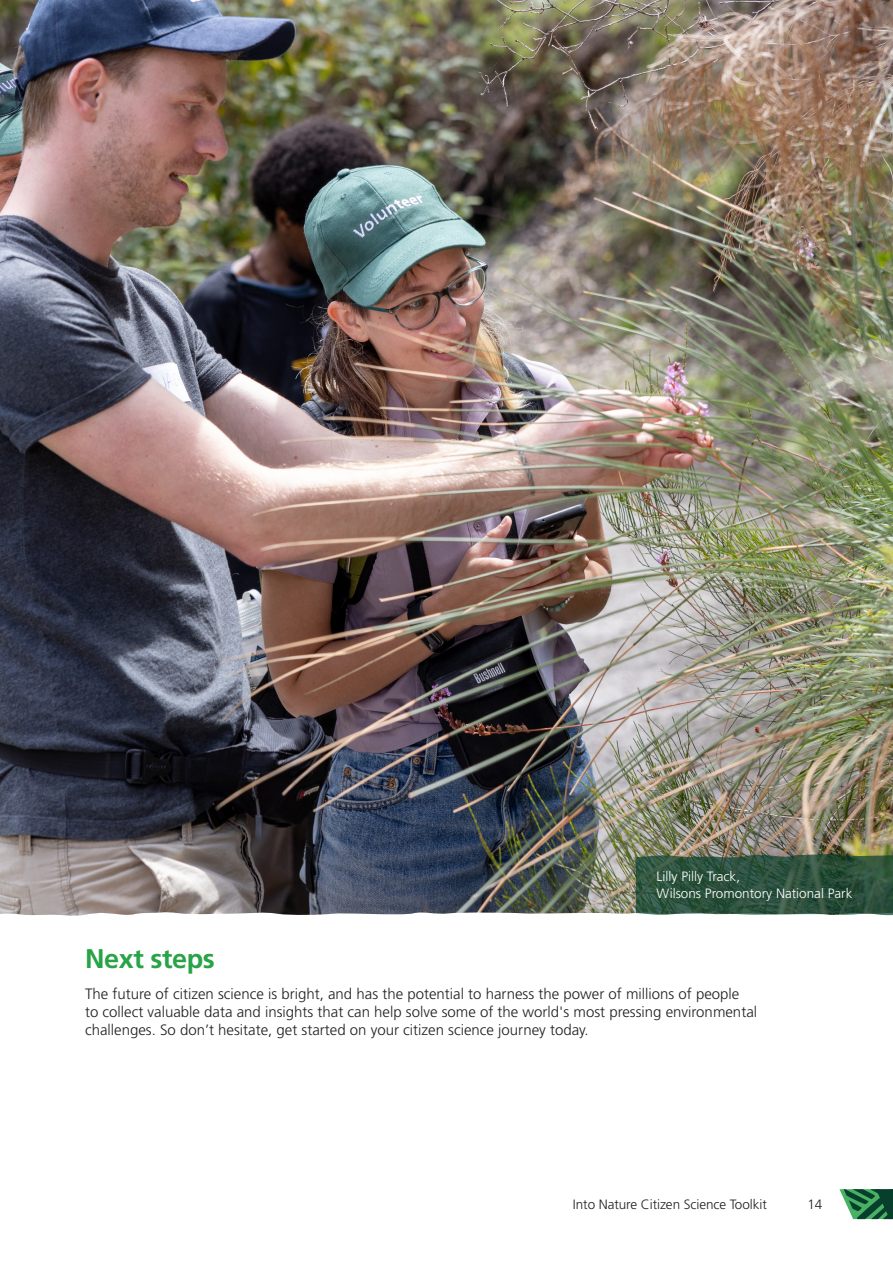
<style>
.page{position:relative;width:893px;height:1263px;background:#fff}
.page>*{position:absolute;margin:0;border:0;box-sizing:border-box;transform-origin:0 0}
.t1{font:700 27px "Frutiger LT Std";letter-spacing:-.015em;color:#29a347}
.Body_copy{font:300 15px/18px "Frutiger LT Std";color:#231f20}
.Body_copy-2{font:300 13.5px "Frutiger LT Std";color:#fff}
.t2{font:300 13.5px "Frutiger LT Std";letter-spacing:-.005em;color:#231f20}
</style>
<div class="page">
<svg style="left:839px;top:1189px;width:54px;height:30px;background:#40805b"></svg>
<img style="left:0;top:0;width:893px;height:916px">
<svg style="left:636px;top:853px;width:257px;height:63px;background:#385945"></svg>
<p class="Body_copy-2" style="left:657px;top:868px;width:85px">Lilly Pilly Track,</p>
<p class="Body_copy-2" style="left:657px;top:886px;width:197px">Wilsons Promontory National Park</p>
<h3 class="t1" style="left:85px;top:943px;width:131px">Next steps</h3>
<p class="Body_copy" style="left:85px;top:985px;width:674px">The future of citizen science is bright, and has the potential to harness the power of millions of people<br>to collect valuable data and insights that can help solve some of the world's most pressing environmental challenges. So don’t hesitate, get started on your citizen science journey today.</p>
<p class="t2" style="left:573px;top:1197px;width:195px">Into Nature Citizen Science Toolkit</p>
<p class="t2" style="left:807px;top:1197px;width:16px">14</p>
</div>
